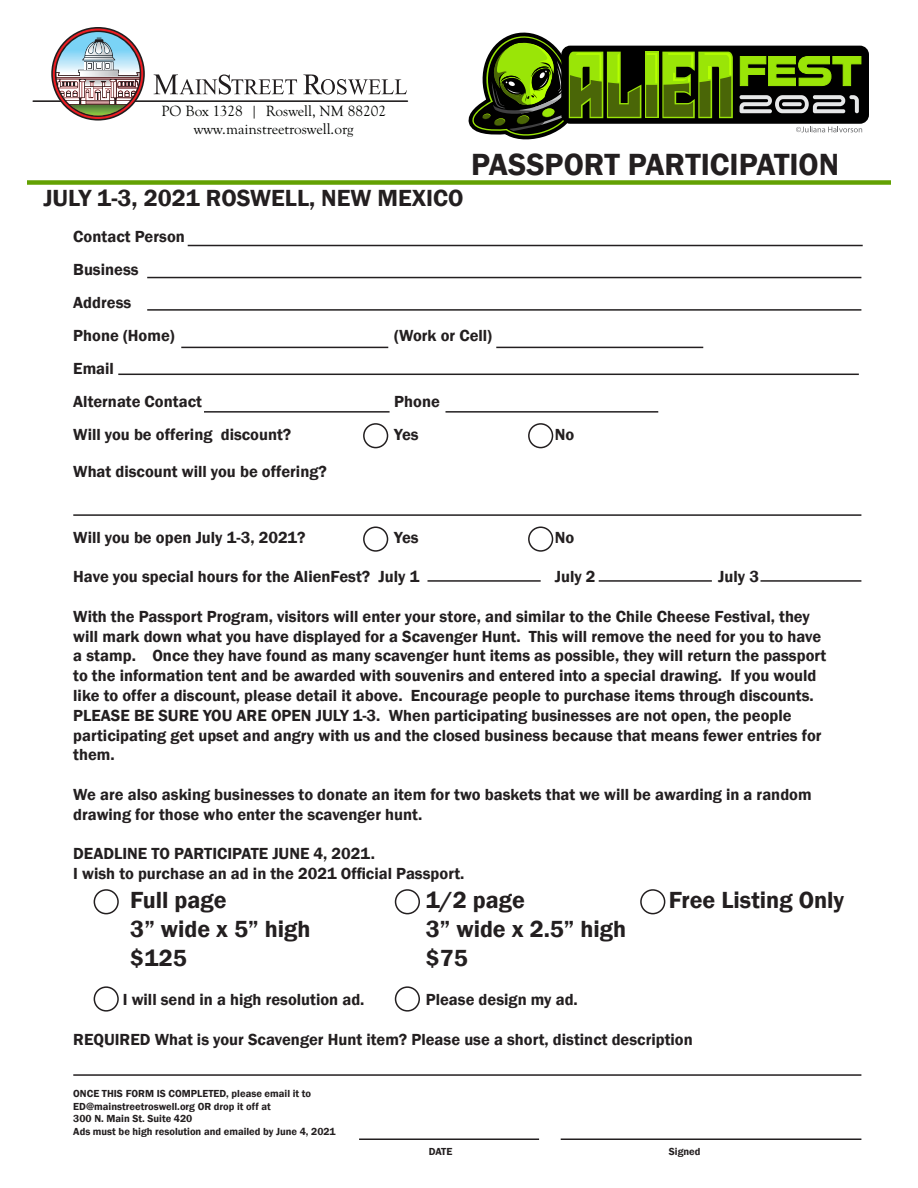
<style>
.page{position:relative;width:918px;height:1188px;background:#fff}
.page>*{position:absolute;margin:0;border:0;box-sizing:border-box;transform-origin:0 0}
.t1{font:600 31.5px "Franklin Gothic";color:#231f20}
.t2{font:600 24px "Franklin Gothic";color:#231f20}
.t3{font:600 16.5px/19.8px "Franklin Gothic";color:#231f20}
.t4{font:15.3px/18.3px "Goudy Old Style T";color:#040503;text-align:center}
.t5{font:600 10.5px "Franklin Gothic";color:#231f20}
</style>
<div class="page">
<div style="left:27px;top:180px;width:864px;height:5px;background:#63a102"></div>
<hr style="left:188px;top:245px;width:675px;height:1px;background:#231f20">
<hr style="left:147px;top:277px;width:714px;height:1px;background:#231f20">
<hr style="left:147px;top:309px;width:714px;height:2px;background:#231f20">
<hr style="left:181px;top:347px;width:207px;height:1px;background:#231f20">
<hr style="left:118px;top:374px;width:741px;height:1px;background:#231f20">
<hr style="left:204px;top:411px;width:186px;height:2px;background:#231f20">
<hr style="left:446px;top:411px;width:212px;height:2px;background:#231f20">
<hr style="left:496px;top:347px;width:207px;height:1px;background:#231f20">
<div style="left:363px;top:423px;width:25px;height:25px;border:2px solid #231f20;border-radius:50%"></div>
<div style="left:94px;top:889px;width:25px;height:25px;border:2px solid #231f20;border-radius:50%"></div>
<div style="left:94px;top:986px;width:25px;height:26px;border:2px solid #231f20;border-radius:50%"></div>
<div style="left:395px;top:986px;width:25px;height:26px;border:2px solid #231f20;border-radius:50%"></div>
<div style="left:395px;top:889px;width:25px;height:25px;border:2px solid #231f20;border-radius:50%"></div>
<div style="left:640px;top:889px;width:25px;height:25px;border:2px solid #231f20;border-radius:50%"></div>
<div style="left:363px;top:526px;width:25px;height:26px;border:2px solid #231f20;border-radius:50%"></div>
<div style="left:528px;top:423px;width:25px;height:25px;border:2px solid #231f20;border-radius:50%"></div>
<div style="left:528px;top:526px;width:25px;height:26px;border:2px solid #231f20;border-radius:50%"></div>
<hr style="left:33px;top:100px;width:374px;height:2px;background:#211d1e">
<svg style="left:154px;top:75px;width:143px;height:20px"></svg>
<svg style="left:303px;top:75px;width:104px;height:20px"></svg>
<div style="left:51px;top:27px;width:94px;height:94px;border:2px solid #211d1e;border-radius:50%"></div>
<svg style="left:55px;top:31px;width:86px;height:86px"></svg>
<hr style="left:73px;top:514px;width:788px;height:2px;background:#231f20">
<hr style="left:73px;top:1074px;width:788px;height:2px;background:#231f20">
<hr style="left:561px;top:1138px;width:300px;height:2px;background:#231f20">
<hr style="left:359px;top:1138px;width:180px;height:2px;background:#231f20">
<hr style="left:428px;top:580px;width:113px;height:2px;background:#231f20">
<hr style="left:599px;top:580px;width:113px;height:2px;background:#231f20">
<hr style="left:760px;top:580px;width:101px;height:2px;background:#231f20">
<svg style="left:469px;top:33px;width:400px;height:107px"></svg>
<p class="t4" style="left:162px;top:102px;width:226px">PO Box 1328 | Roswell, NM 88202 www.mainstreetroswell.org</p>
<p class="t1" style="left:471px;top:145px;width:369px">PASSPORT PARTICIPATION</p>
<p class="t2" style="left:44px;top:184px;width:421px">JULY 1-3, 2021 ROSWELL, NEW MEXICO</p>
<p class="t3" style="left:73px;top:227px;width:113px">Contact Person</p>
<p class="t3" style="left:73px;top:260px;width:67px">Business</p>
<p class="t3" style="left:73px;top:293px;width:60px">Address</p>
<p class="t3" style="left:73px;top:326px;width:103px">Phone (Home)</p>
<p class="t3" style="left:394px;top:326px;width:99px">(Work or Cell)</p>
<p class="t3" style="left:73px;top:359px;width:42px">Email</p>
<p class="t3" style="left:73px;top:392px;width:130px">Alternate Contact</p>
<p class="t3" style="left:394px;top:392px;width:47px">Phone</p>
<p class="t3" style="left:73px;top:425px;width:220px">Will you be offering discount?</p>
<p class="t3" style="left:394px;top:425px;width:26px">Yes</p>
<p class="t3" style="left:555px;top:425px;width:21px">No</p>
<p class="t3" style="left:73px;top:461px;width:255px">What discount will you be offering?</p>
<p class="t3" style="left:73px;top:527px;width:234px">Will you be open July 1-3, 2021?</p>
<p class="t3" style="left:394px;top:527px;width:26px">Yes</p>
<p class="t3" style="left:555px;top:527px;width:21px">No</p>
<p class="t3" style="left:73px;top:567px;width:348px">Have you special hours for the AlienFest? July 1</p>
<p class="t3" style="left:555px;top:567px;width:42px">July 2</p>
<p class="t3" style="left:718px;top:567px;width:42px">July 3</p>
<p class="t3" style="left:73px;top:607px;width:755px">With the Passport Program, visitors will enter your store, and similar to the Chile Cheese Festival, they will mark down what you have displayed for a Scavenger Hunt. This will remove the need for you to have a stamp. Once they have found as many scavenger hunt items as possible, they will return the passport to the information tent and be awarded with souvenirs and entered into a special drawing. If you would like to offer a discount, please detail it above. Encourage people to purchase items through discounts.<br>PLEASE BE SURE YOU ARE OPEN JULY 1-3. When participating businesses are not open, the people participating get upset and angry with us and the closed business because that means fewer entries for them.</p>
<p class="t3" style="left:73px;top:785px;width:740px">We are also asking businesses to donate an item for two baskets that we will be awarding in a random drawing for those who enter the scavenger hunt.</p>
<p class="t3" style="left:73px;top:844px;width:303px">DEADLINE TO PARTICIPATE JUNE 4, 2021.</p>
<p class="t3" style="left:73px;top:864px;width:393px">I wish to purchase an ad in the 2021 Official Passport.</p>
<p class="t2" style="left:130px;top:885px;width:98px">Full page</p>
<p class="t2" style="left:426px;top:885px;width:101px">1/2 page</p>
<p class="t2" style="left:669px;top:885px;width:177px">Free Listing Only</p>
<p class="t2" style="left:130px;top:914px;width:182px">3” wide x 5” high</p>
<p class="t2" style="left:426px;top:914px;width:202px">3” wide x 2.5” high</p>
<p class="t2" style="left:130px;top:943px;width:58px">$125</p>
<p class="t2" style="left:426px;top:943px;width:44px">$75</p>
<p class="t3" style="left:123px;top:990px;width:243px">I will send in a high resolution ad.</p>
<p class="t3" style="left:426px;top:990px;width:154px">Please design my ad.</p>
<p class="t3" style="left:73px;top:1030px;width:621px">REQUIRED What is your Scavenger Hunt item? Please use a short, distinct description</p>
<p class="t5" style="left:73px;top:1087px;width:239px">ONCE THIS FORM IS COMPLETED, please email it to</p>
<p class="t5" style="left:73px;top:1100px;width:199px">ED@mainstreetroswell.org OR drop it off at</p>
<p class="t5" style="left:73px;top:1112px;width:121px">300 N. Main St. Suite 420</p>
<p class="t5" style="left:73px;top:1125px;width:264px">Ads must be high resolution and emailed by June 4, 2021</p>
<p class="t5" style="left:429px;top:1145px;width:25px">DATE</p>
<p class="t5" style="left:669px;top:1145px;width:33px">Signed</p>
</div>
